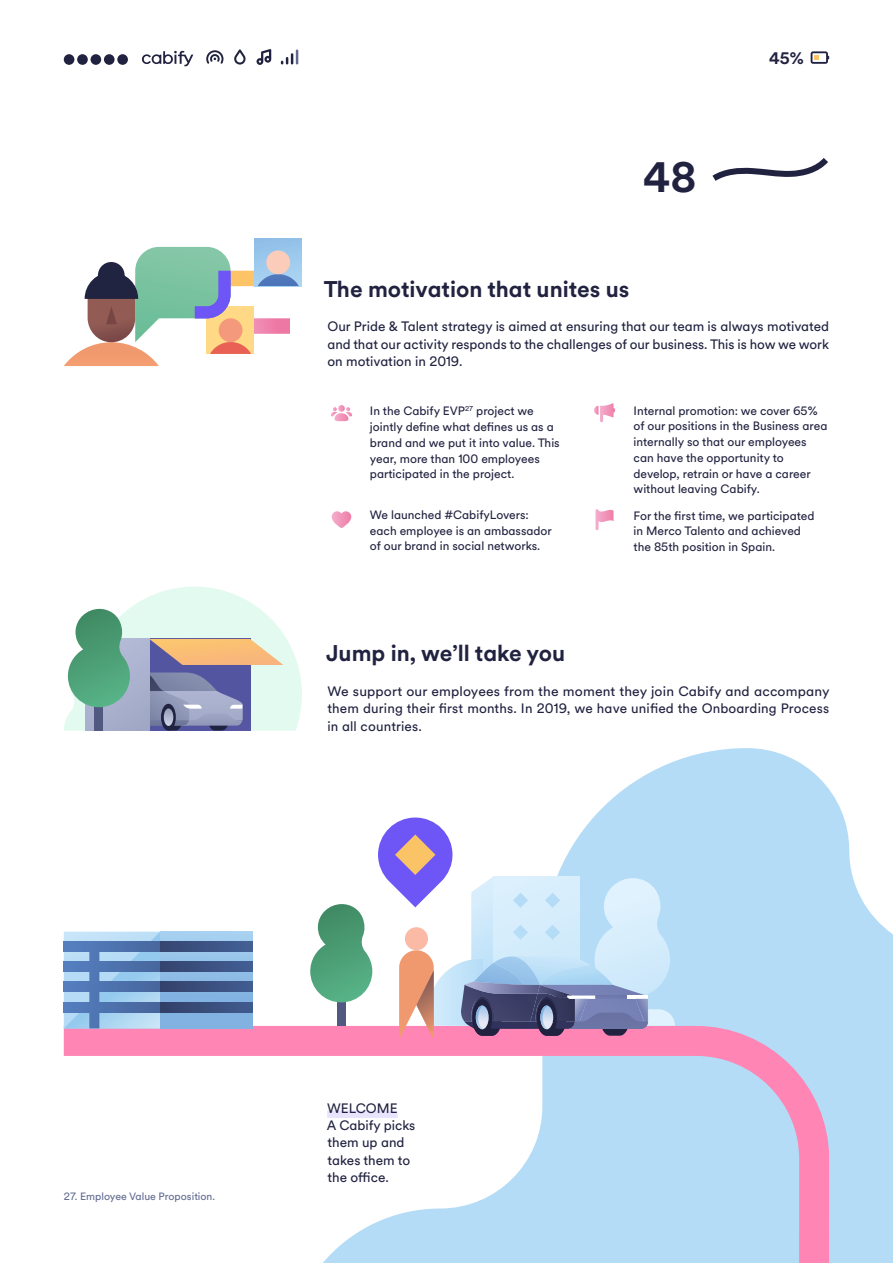
<style>
.page{position:relative;width:893px;height:1263px;background:#fff}
.page>*{position:absolute;margin:0;border:0;box-sizing:border-box;transform-origin:0 0}
.t1{font:700 42px "Cabify Circular";color:#212240}
.t2{font:700 22.5px "Cabify Circular";color:#212240}
.t3{font:700 16.5px "Cabify Circular";color:#212240}
.p__Justificado__bs{font:13.5px/17.4px "Cabify Circular";color:#212240;text-align:justify}
.p__Bandera_Izquierda{font:13.5px/17.4px "Cabify Circular";color:#212240}
._8_10_5{font:12px/15.8px "Cabify Circular";color:#212240}
.smallnote__Izquierda{font:10.5px "Cabify Circular";color:#616a8f}
</style>
<div class="page">
<svg style="left:372px;top:748px;width:521px;height:515px"></svg>
<svg style="left:63px;top:1011px;width:781px;height:252px"></svg>
<svg style="left:64px;top:932px;width:96px;height:96px;background:#a7d0ee"></svg>
<svg style="left:160px;top:932px;width:93px;height:96px;background:#87b4de"></svg>
<svg style="left:64px;top:942px;width:96px;height:10px"></svg>
<svg style="left:64px;top:962px;width:96px;height:10px"></svg>
<div style="left:89px;top:942px;width:10px;height:86px;background:#5177b5"></div>
<svg style="left:64px;top:982px;width:96px;height:10px"></svg>
<svg style="left:64px;top:1002px;width:96px;height:10px"></svg>
<svg style="left:160px;top:942px;width:93px;height:10px"></svg>
<svg style="left:160px;top:962px;width:93px;height:10px"></svg>
<svg style="left:160px;top:982px;width:93px;height:10px"></svg>
<svg style="left:160px;top:1002px;width:93px;height:10px"></svg>
<div style="left:337px;top:979px;width:9px;height:47px;background:#525980"></div>
<svg style="left:310px;top:904px;width:62px;height:98px"></svg>
<svg style="left:378px;top:817px;width:297px;height:223px"></svg>
<div style="left:254px;top:239px;width:48px;height:47px;background:linear-gradient(to bottom,#92c0e8,#afd8f5)"></div>
<svg style="left:64px;top:247px;width:235px;height:119px"></svg>
<div style="left:98px;top:262px;width:27px;height:27px;background:#212440;border-radius:50%"></div>
<svg style="left:64px;top:587px;width:238px;height:144px"></svg>
<svg style="left:594px;top:403px;width:21px;height:19px"></svg>
<svg style="left:331px;top:405px;width:21px;height:16px"></svg>
<svg style="left:332px;top:511px;width:19px;height:17px"></svg>
<svg style="left:596px;top:509px;width:18px;height:21px"></svg>
<div style="left:327px;top:1110px;width:71px;height:8px;background:#e8e4fd"></div>
<svg style="left:712px;top:158px;width:116px;height:23px"></svg>
<div style="left:64px;top:54px;width:10px;height:11px;background:#212240;border-radius:50%"></div>
<div style="left:77px;top:54px;width:11px;height:11px;background:#212240;border-radius:50%"></div>
<div style="left:91px;top:54px;width:10px;height:11px;background:#212240;border-radius:50%"></div>
<div style="left:104px;top:54px;width:11px;height:11px;background:#212240;border-radius:50%"></div>
<div style="left:117px;top:54px;width:11px;height:11px;background:#212240;border-radius:50%"></div>
<svg style="left:142px;top:51px;width:51px;height:15px"></svg>
<svg style="left:234px;top:49px;width:12px;height:16px"></svg>
<svg style="left:281px;top:50px;width:17px;height:14px"></svg>
<svg style="left:256px;top:49px;width:15px;height:16px"></svg>
<svg style="left:206px;top:50px;width:17px;height:14px"></svg>
<svg style="left:811px;top:51px;width:18px;height:13px"></svg>
<h1 class="t1" style="left:643px;top:149px;width:55px">48</h1>
<h5 class="t2" style="left:324px;top:273px;width:307px">The motivation that unites us</h5>
<h3 class="t3" style="left:769px;top:47px;width:36px">45%</h3>
<p class="p__Justificado__bs" style="left:327px;top:317px;width:503px">Our Pride &amp; Talent strategy is aimed at ensuring that our team is always motivated and that our activity responds to the challenges of our business. This is how we work on motivation in 2019.</p>
<p class="_8_10_5" style="left:370px;top:403px;width:191px">In the Cabify EVP<sup>27</sup> project we jointly define what defines us as a brand and we put it into value. This year, more than 100 employees participated in the project.</p>
<p class="_8_10_5" style="left:370px;top:506px;width:184px">We launched #CabifyLovers: each employee is an ambassador of our brand in social networks.</p>
<h5 class="t2" style="left:326px;top:638px;width:240px">Jump in, we’ll take you</h5>
<p class="_8_10_5" style="left:634px;top:402px;width:195px">Internal promotion: we cover 65% of our positions in the Business area internally so that our employees can have the opportunity to develop, retrain or have a career without leaving Cabify.</p>
<p class="_8_10_5" style="left:634px;top:507px;width:182px">For the first time, we participated in Merco Talento and achieved the 85th position in Spain.</p>
<p class="p__Justificado__bs" style="left:327px;top:682px;width:504px">We support our employees from the moment they join Cabify and accompany them during their first months. In 2019, we have unified the Onboarding Process in all countries.</p>
<p class="smallnote__Izquierda" style="left:64px;top:1189px;width:153px">27. Employee Value Proposition.</p>
<p class="p__Bandera_Izquierda" style="left:327px;top:1099px;width:72px">WELCOME</p>
<p class="p__Bandera_Izquierda" style="left:327px;top:1116px;width:90px">A Cabify picks them up and takes them to the office.</p>
</div>
